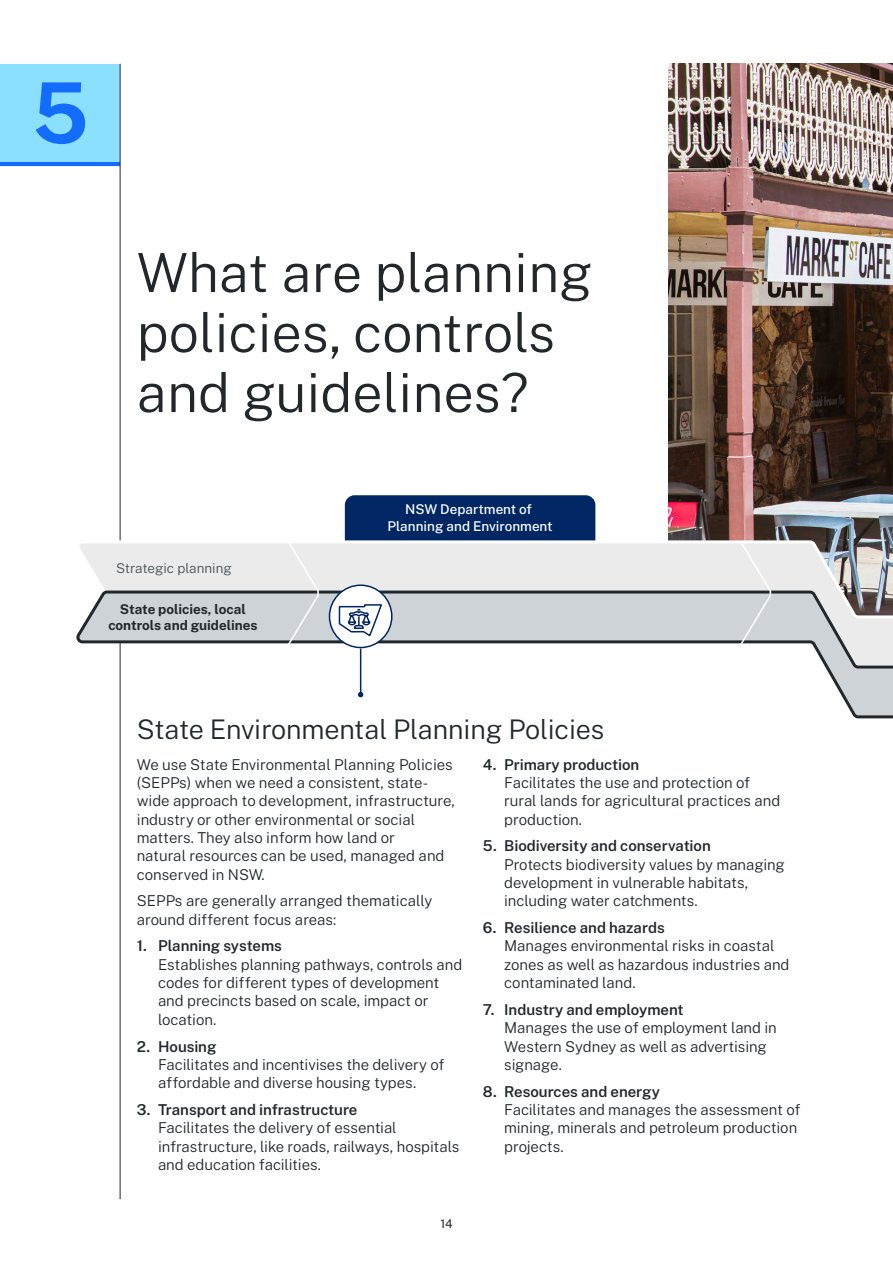
<style>
.page{position:relative;width:893px;height:1263px;background:#fff}
.page>*{position:absolute;margin:0;border:0;box-sizing:border-box;transform-origin:0 0}
.Chapter_numbers{font:700 84px "Public Sans";color:#146cfd}
.Heading_1__H1{font:300 54px/60px "Public Sans";color:#22272b}
.Heading_2__H2{font:300 27px "Public Sans";letter-spacing:-.005em;color:#22272b}
.Level_1_numbered_bul{font:300 15px/18.3px "Public Sans";letter-spacing:-.01em;color:#22272b}
.Body{font:300 15px/18.3px "Public Sans";color:#22272b}
.t1{font:700 13.5px/16.2px "Public Sans";color:#22272b;text-align:center}
.t2{font:500 13.5px/16.2px "Public Sans";color:#fff;text-align:center}
.t3{font:300 13.5px "Public Sans";color:#495054}
.t4{font:12px "Public Sans";color:#22272b}
.s1{font-weight:600}
</style>
<div class="page">
<hr style="left:0;top:162px;width:120px;height:4px;background:#146cfd">
<div style="left:0;top:64px;width:120px;height:98px;background:#8ce0ff"></div>
<hr style="left:120px;top:64px;width:1px;height:1135px;background:#22272b">
<img style="left:668px;top:64px;width:225px;height:475px">
<div style="left:344px;top:495px;width:252px;height:44px;background:#002664"></div>
<svg style="left:79px;top:539px;width:814px;height:50px;background:#e3e3e4"></svg>
<svg style="left:76px;top:589px;width:817px;height:131px"></svg>
<svg style="left:286px;top:540px;width:34px;height:107px;background:#d6d8da"></svg>
<svg style="left:738px;top:540px;width:34px;height:107px;background:#d5d8d9"></svg>
<div style="left:329px;top:585px;width:63px;height:62px;background:#fff;border-radius:50%"></div>
<div style="left:329px;top:584px;width:64px;height:64px;border:2px solid #002664;border-radius:50%"></div>
<svg style="left:338px;top:604px;width:45px;height:34px"></svg>
<hr style="left:360px;top:648px;width:1px;height:47px;background:#002664">
<svg style="left:358px;top:692px;width:5px;height:5px"></svg>
<p class="Chapter_numbers" style="left:32px;top:52px;width:58px">5</p>
<h1 class="Heading_1__H1" style="left:137px;top:239px;width:457px">What are planning policies, controls and guidelines?</h1>
<p class="t3" style="left:116px;top:558px;width:117px">Strategic planning</p>
<p class="t1" style="left:108px;top:600px;width:151px">State policies, local controls and guidelines</p>
<p class="t2" style="left:388px;top:501px;width:167px">NSW Department of<br>Planning and Environment</p>
<h2 class="Heading_2__H2" style="left:137px;top:709px;width:469px">State Environmental Planning Policies</h2>
<p class="Body" style="left:137px;top:754px;width:320px">We use State Environmental Planning Policies (SEPPs) when we need a consistent, state&shy;wide approach to development, infrastructure, industry or other environmental or social matters. They also inform how land or<br>natural resources can be used, managed and conserved in NSW.</p>
<p class="Body" style="left:137px;top:891px;width:297px">SEPPs are generally arranged thematically around different focus areas:</p>
<p class="Level_1_numbered_bul" style="left:158px;top:936px;width:306px;text-indent:-21px"><span class="s1">1. Planning systems<br></span>Establishes planning pathways, controls and codes for different types of development and precincts based on scale, impact or location.</p>
<p class="Level_1_numbered_bul" style="left:158px;top:1036px;width:288px;text-indent:-21px"><span class="s1">2. Housing<br></span>Facilitates and incentivises the delivery of affordable and diverse housing types.</p>
<p class="Level_1_numbered_bul" style="left:158px;top:1099px;width:303px;text-indent:-21px"><span class="s1">3. Transport and infrastructure<br></span>Facilitates the delivery of essential infrastructure, like roads, railways, hospitals and education facilities.</p>
<p class="Level_1_numbered_bul" style="left:504px;top:754px;width:278px;text-indent:-21px"><span class="s1">4. Primary production<br></span>Facilitates the use and protection of rural lands for agricultural practices and production.</p>
<p class="Level_1_numbered_bul" style="left:504px;top:836px;width:282px;text-indent:-21px"><span class="s1">5. Biodiversity and conservation<br></span>Protects biodiversity values by managing development in vulnerable habitats, including water catchments.</p>
<p class="Level_1_numbered_bul" style="left:504px;top:918px;width:287px;text-indent:-21px"><span class="s1">6. Resilience and hazards<br></span>Manages environmental risks in coastal zones as well as hazardous industries and contaminated land.</p>
<p class="Level_1_numbered_bul" style="left:504px;top:999px;width:274px;text-indent:-21px"><span class="s1">7. Industry and employment<br></span>Manages the use of employment land in<br>Western Sydney as well as advertising signage.</p>
<p class="Level_1_numbered_bul" style="left:504px;top:1081px;width:298px;text-indent:-21px"><span class="s1">8. Resources and energy<br></span>Facilitates and manages the assessment of mining, minerals and petroleum production projects.</p>
<p class="t4" style="left:440px;top:1215px;width:14px">14</p>
</div>
